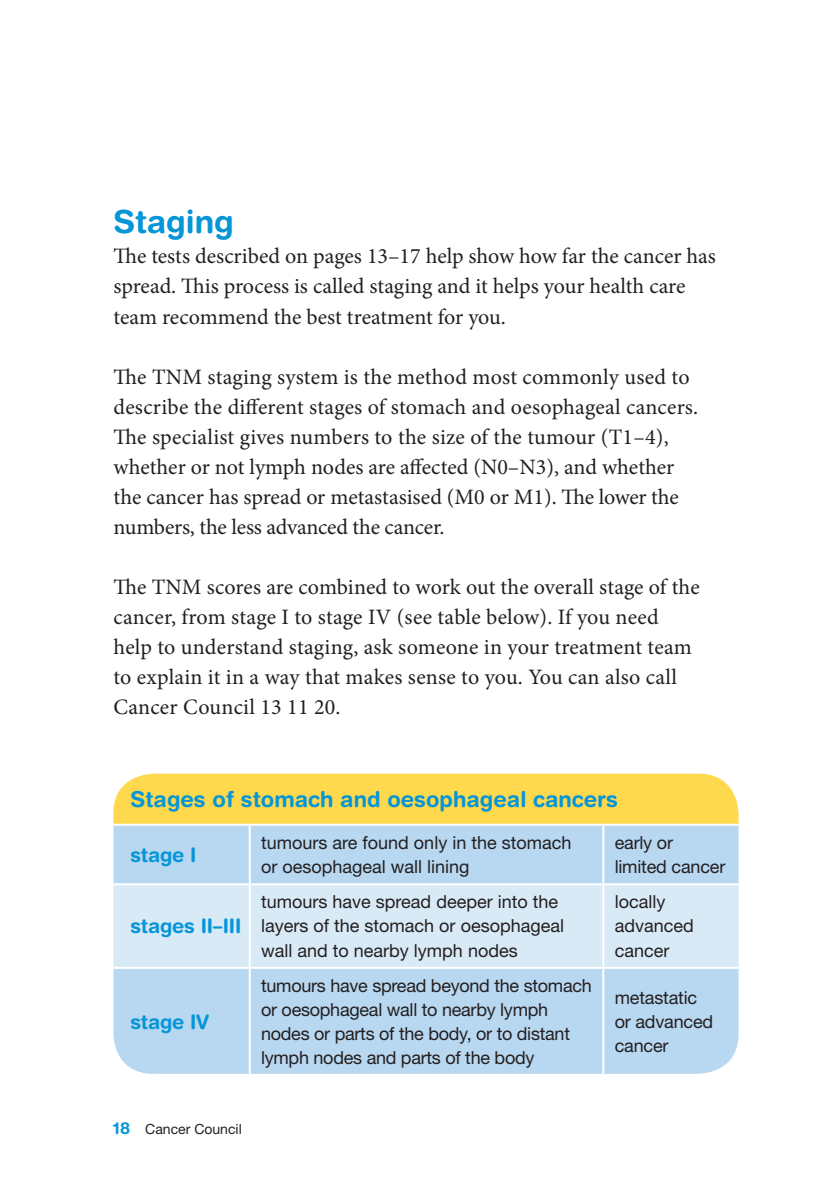
<style>
.page{position:relative;width:840px;height:1191px;background:#fff}
.page>*{position:absolute;margin:0;border:0;box-sizing:border-box;transform-origin:0 0}
._2__Bhead{font:700 32px "Helvetica Rounded LT Std";color:#0696d7}
._4__Body_Copy{font:22px/30px "Minion Pro";letter-spacing:.005em;color:#231f20}
._9__Table_A_Head{font:700 22px "Helvetica Rounded LT Std";color:#0696d7}
._9__Table_B_Head{font:700 20px "Helvetica Rounded LT Std";letter-spacing:-.01em;color:#0696d7}
._9__Table_copy{font:18px/24px "Helvetica Neue LT Std";letter-spacing:-.01em;color:#231f20}
.t1{font:14px "Helvetica Neue LT Std";color:#231f20}
.s1{font-family:"Helvetica Rounded LT Std";font-weight:700;font-size:16.4px;color:#0696d7}
</style>
<div class="page">
<div style="left:113px;top:773px;width:625px;height:51px;background:#fed84d"></div>
<div style="left:113px;top:825px;width:625px;height:248px;background:#b8d7f0"></div>
<div style="left:113px;top:885px;width:625px;height:81px;background:#d9eaf7"></div>
<hr style="left:602px;top:825px;width:2px;height:58px;background:#fff">
<hr style="left:602px;top:885px;width:2px;height:81px;background:#fff">
<hr style="left:602px;top:968px;width:2px;height:105px;background:#fff">
<hr style="left:113px;top:823px;width:136px;height:2px;background:#fff">
<hr style="left:249px;top:823px;width:354px;height:2px;background:#fff">
<hr style="left:248px;top:825px;width:2px;height:58px;background:#fff">
<hr style="left:603px;top:823px;width:135px;height:2px;background:#fff">
<hr style="left:113px;top:883px;width:136px;height:2px;background:#fff">
<hr style="left:249px;top:883px;width:354px;height:2px;background:#fff">
<hr style="left:248px;top:885px;width:2px;height:81px;background:#fff">
<hr style="left:603px;top:883px;width:135px;height:2px;background:#fff">
<hr style="left:113px;top:966px;width:136px;height:2px;background:#fff">
<hr style="left:249px;top:966px;width:354px;height:2px;background:#fff">
<hr style="left:248px;top:968px;width:2px;height:105px;background:#fff">
<hr style="left:603px;top:966px;width:135px;height:2px;background:#fff">
<p class="_2__Bhead" style="left:113px;top:203px;width:122px">Staging</p>
<p class="_4__Body_Copy" style="left:113px;top:241px;width:603px">The tests described on pages 13–17 help show how far the cancer has spread. This process is called staging and it helps your health care team recommend the best treatment for you.</p>
<p class="_4__Body_Copy" style="left:113px;top:361px;width:586px">The TNM staging system is the method most commonly used to describe the different stages of stomach and oesophageal cancers.<br>The specialist gives numbers to the size of the tumour (T1–4), whether or not lymph nodes are affected (N0–N3), and whether the cancer has spread or metastasised (M0 or M1). The lower the numbers, the less advanced the cancer.</p>
<p class="_4__Body_Copy" style="left:113px;top:571px;width:587px">The TNM scores are combined to work out the overall stage of the cancer, from stage I to stage IV (see table below). If you need help to understand staging, ask someone in your treatment team to explain it in a way that makes sense to you. You can also call Cancer Council 13 11 20.</p>
<p class="_9__Table_A_Head" style="left:130px;top:786px;width:489px">Stages of stomach and oesophageal cancers</p>
<p class="_9__Table_B_Head" style="left:130px;top:842px;width:68px">stage I</p>
<p class="_9__Table_copy" style="left:261px;top:830px;width:312px">tumours are found only in the stomach or oesophageal wall lining</p>
<p class="_9__Table_copy" style="left:614px;top:830px;width:112px">early or limited cancer</p>
<p class="_9__Table_B_Head" style="left:130px;top:914px;width:112px">stages II–III</p>
<p class="_9__Table_B_Head" style="left:130px;top:1009px;width:80px">stage IV</p>
<p class="_9__Table_copy" style="left:261px;top:890px;width:304px">tumours have spread deeper into the layers of the stomach or oesophageal wall and to nearby lymph nodes</p>
<p class="_9__Table_copy" style="left:614px;top:890px;width:81px">locally advanced cancer</p>
<p class="_9__Table_copy" style="left:261px;top:973px;width:332px">tumours have spread beyond the stomach or oesophageal wall to nearby lymph nodes or parts of the body, or to distant lymph nodes and parts of the body</p>
<p class="_9__Table_copy" style="left:614px;top:985px;width:100px">metastatic or advanced cancer</p>
<p class="t1" style="left:113px;top:1120px;width:130px"><span class="s1">18</span> Cancer Council</p>
</div>
